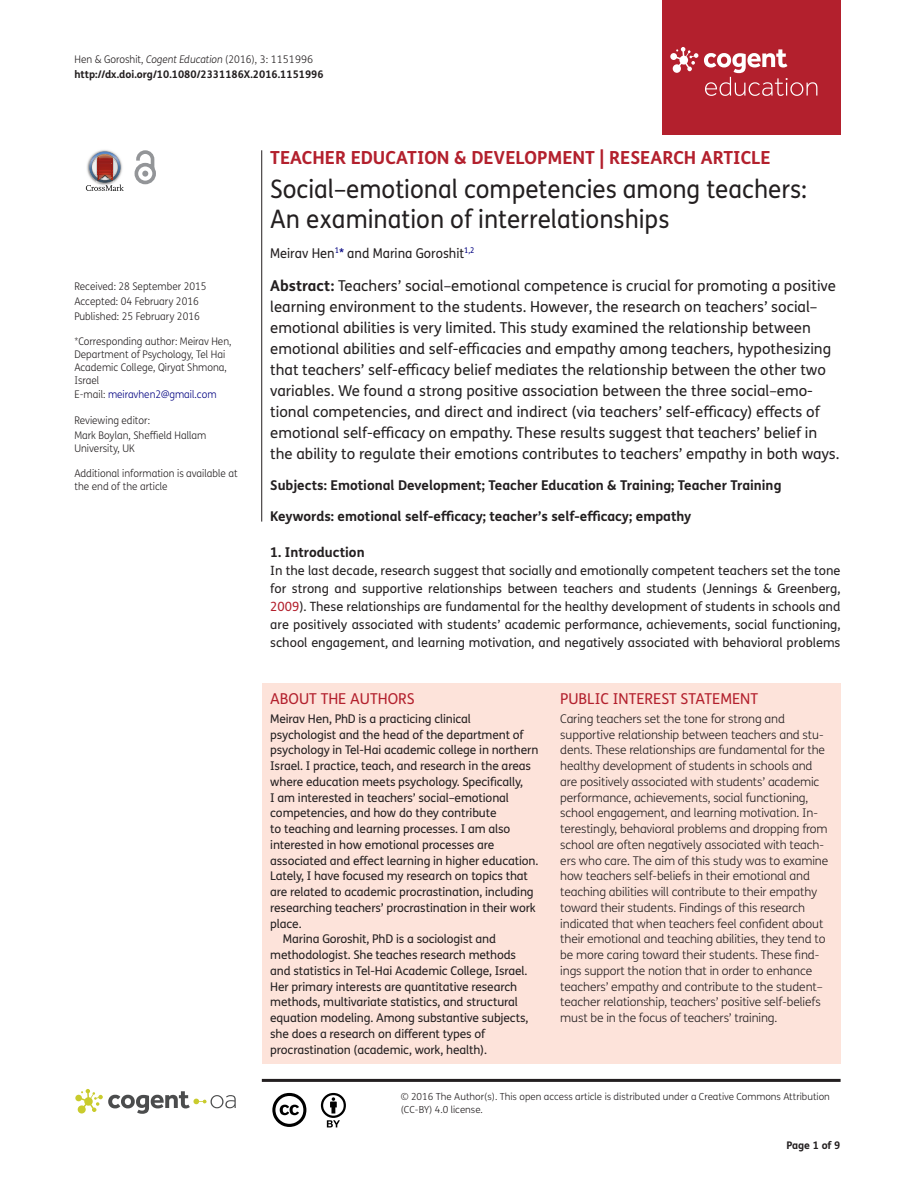
<style>
.page{position:relative;width:915px;height:1191px;background:#fff}
.page>*{position:absolute;margin:0;border:0;box-sizing:border-box;transform-origin:0 0}
.t1{font:25.5px/30px "FS Me Pro";color:#231f20;scale:.95 1}
.t2{font:700 18px "FS Me Pro";color:#b3202d}
.t3{font:15px/21px "FS Me Pro";color:#231f20}
.t4{font:15px "FS Me Pro";color:#b3202d}
.t5{font:700 13.5px "FS Me Pro";color:#231f20}
.t6{font:13.5px "FS Me Pro";color:#231f20;scale:.95 1}
.t7{font:12.75px/18px "FS Me Pro";color:#231f20;text-align:justify}
.t8{font:12px "FS Me Pro";letter-spacing:-.01em;color:#231f20}
.t9{font:300 12px/15.8px "FS Me Pro";letter-spacing:-.01em;color:#231f20}
.t10{font:300 10.5px/12.8px "FS Me Pro";color:#231f20;scale:.95 1}
.t11{font:700 10.5px/15px "FS Me Pro";color:#231f20}
.t12{font:300 10.5px "FS Me Pro";color:#000080;scale:.95 1}
.t13{font:300 9.75px/12.8px "FS Me Pro";color:#231f20}
.s1{font-weight:300}
.s2{font-weight:300;font-style:italic}
.s3{color:#231f20}
.s4{color:#000080}
.s5{font-weight:700}
.s6{color:#b3202d}
</style>
<div class="page">
<div style="left:661px;top:0;width:179px;height:134px;background:#b3202d"></div>
<svg style="left:670px;top:47px;width:147px;height:49px"></svg>
<div style="left:261px;top:684px;width:579px;height:379px;background:#fde3da"></div>
<svg style="left:86px;top:151px;width:38px;height:40px"></svg>
<svg style="left:134px;top:150px;width:22px;height:34px"></svg>
<hr style="left:261px;top:150px;width:1px;height:371px;background:#231f20">
<hr style="left:262px;top:1078px;width:578px;height:3px;background:#231f20">
<svg style="left:75px;top:1089px;width:161px;height:24px"></svg>
<svg style="left:272px;top:1093px;width:34px;height:34px"></svg>
<svg style="left:321px;top:1093px;width:25px;height:34px"></svg>
<p class="t11" style="left:74px;top:51px;width:251px"><span class="s1">Hen &amp; Goroshit,</span> <span class="s2">Cogent Education</span> <span class="s1">(2016), 3: 1151996 </span>http://dx.doi.org/10.1080/2331186X.2016.1151996</p>
<p class="t10" style="left:74px;top:279px;width:141px;line-height:14.9px">Received: 28 September 2015<br>Accepted: 04 February 2016<br>Published: 25 February 2016</p>
<p class="t10" style="left:74px;top:335px;width:167px">*Corresponding author: Meirav Hen,<br>Department of Psychology, Tel Hai<br>Academic College, Qiryat Shmona,<br>Israel</p>
<p class="t12" style="left:74px;top:387px;width:151px"><span class="s3">E-mail:</span> meiravhen2@gmail.com</p>
<p class="t10" style="left:74px;top:412px;width:140px;line-height:14.9px">Reviewing editor:<br>Mark Boylan, Sheffield Hallam</p>
<p class="t10" style="left:74px;top:441px;width:65px">University, UK</p>
<p class="t10" style="left:74px;top:467px;width:173px">Additional information is available at the end of the article</p>
<h2 class="t2" style="left:270px;top:143px;width:502px">TEACHER EDUCATION &amp; DEVELOPMENT | RESEARCH ARTICLE</h2>
<h1 class="t1" style="left:270px;top:174px;width:566px">Social–emotional competencies among teachers:<br>An examination of interrelationships</h1>
<p class="t6" style="left:270px;top:243px;width:216px">Meirav Hen<sup>1</sup><span class="s4">*</span> and Marina Goroshit<sup>1,2</sup></p>
<p class="t3" style="left:270px;top:275px;width:570px"><span class="s5">Abstract:</span> Teachers’ social–emotional competence is crucial for promoting a positive learning environment to the students. However, the research on teachers’ social– emotional abilities is very limited. This study examined the relationship between emotional abilities and self-efficacies and empathy among teachers, hypothesizing that teachers’ self-efficacy belief mediates the relationship between the other two variables. We found a strong positive association between the three social–emo&shy;tional competencies, and direct and indirect (via teachers’ self-efficacy) effects of emotional self-efficacy on empathy. These results suggest that teachers’ belief in the ability to regulate their emotions contributes to teachers’ empathy in both ways.</p>
<p class="t5" style="left:270px;top:475px;width:512px">Subjects: Emotional Development; Teacher Education &amp; Training; Teacher Training</p>
<p class="t5" style="left:270px;top:506px;width:422px">Keywords: emotional self-efficacy; teacher’s self-efficacy; empathy</p>
<p class="t5" style="left:270px;top:542px;width:96px">1. Introduction</p>
<p class="t7" style="left:270px;top:561px;width:571px">In the last decade, research suggest that socially and emotionally competent teachers set the tone for strong and supportive relationships between teachers and students (Jennings &amp; Greenberg, <span class="s6">2009</span>). These relationships are fundamental for the healthy development of students in schools and are positively associated with students’ academic performance, achievements, social functioning, school engagement, and learning motivation, and negatively associated with behavioral problems</p>
<p class="t4" style="left:270px;top:688px;width:146px">ABOUT THE AUTHORS</p>
<p class="t8" style="left:270px;top:710px;width:202px">Meirav Hen, PhD is a practicing clinical</p>
<p class="t8" style="left:270px;top:726px;width:255px">psychologist and the head of the department of</p>
<p class="t8" style="left:270px;top:742px;width:269px">psychology in Tel-Hai academic college in northern</p>
<p class="t8" style="left:270px;top:757px;width:262px">Israel. I practice, teach, and research in the areas</p>
<p class="t8" style="left:270px;top:773px;width:254px">where education meets psychology. Specifically,</p>
<p class="t8" style="left:270px;top:789px;width:240px">I am interested in teachers’ social–emotional</p>
<p class="t8" style="left:270px;top:805px;width:228px">competencies, and how do they contribute</p>
<p class="t8" style="left:270px;top:820px;width:241px">to teaching and learning processes. I am also</p>
<p class="t8" style="left:270px;top:836px;width:225px">interested in how emotional processes are</p>
<p class="t8" style="left:270px;top:852px;width:269px">associated and effect learning in higher education.</p>
<p class="t8" style="left:270px;top:868px;width:259px">Lately, I have focused my research on topics that</p>
<p class="t8" style="left:270px;top:883px;width:265px">are related to academic procrastination, including</p>
<p class="t8" style="left:270px;top:899px;width:267px">researching teachers’ procrastination in their work</p>
<p class="t8" style="left:270px;top:915px;width:33px">place.</p>
<p class="t8" style="left:283px;top:931px;width:214px">Marina Goroshit, PhD is a sociologist and</p>
<p class="t8" style="left:270px;top:946px;width:247px">methodologist. She teaches research methods</p>
<p class="t8" style="left:270px;top:962px;width:259px">and statistics in Tel-Hai Academic College, Israel.</p>
<p class="t8" style="left:270px;top:978px;width:248px">Her primary interests are quantitative research</p>
<p class="t8" style="left:270px;top:994px;width:249px">methods, multivariate statistics, and structural</p>
<p class="t8" style="left:270px;top:1009px;width:259px">equation modeling. Among substantive subjects,</p>
<p class="t8" style="left:270px;top:1025px;width:216px">she does a research on different types of</p>
<p class="t8" style="left:270px;top:1041px;width:218px">procrastination (academic, work, health).</p>
<p class="t4" style="left:560px;top:688px;width:199px">PUBLIC INTEREST STATEMENT</p>
<p class="t9" style="left:560px;top:710px;width:269px">Caring teachers set the tone for strong and supportive relationship between teachers and stu&shy;dents. These relationships are fundamental for the healthy development of students in schools and are positively associated with students’ academic performance, achievements, social functioning, school engagement, and learning motivation. In&shy;terestingly, behavioral problems and dropping from school are often negatively associated with teach&shy;ers who care. The aim of this study was to examine how teachers self-beliefs in their emotional and teaching abilities will contribute to their empathy toward their students. Findings of this research indicated that when teachers feel confident about their emotional and teaching abilities, they tend to be more caring toward their students. These find&shy;ings support the notion that in order to enhance teachers’ empathy and contribute to the student– teacher relationship, teachers’ positive self-beliefs must be in the focus of teachers’ training.</p>
<p class="t13" style="left:400px;top:1090px;width:430px">© 2016 The Author(s). This open access article is distributed under a Creative Commons Attribution (CC-BY) 4.0 license.</p>
<p class="t11" style="left:786px;top:1137px;width:56px">Page 1 of 9</p>
</div>
